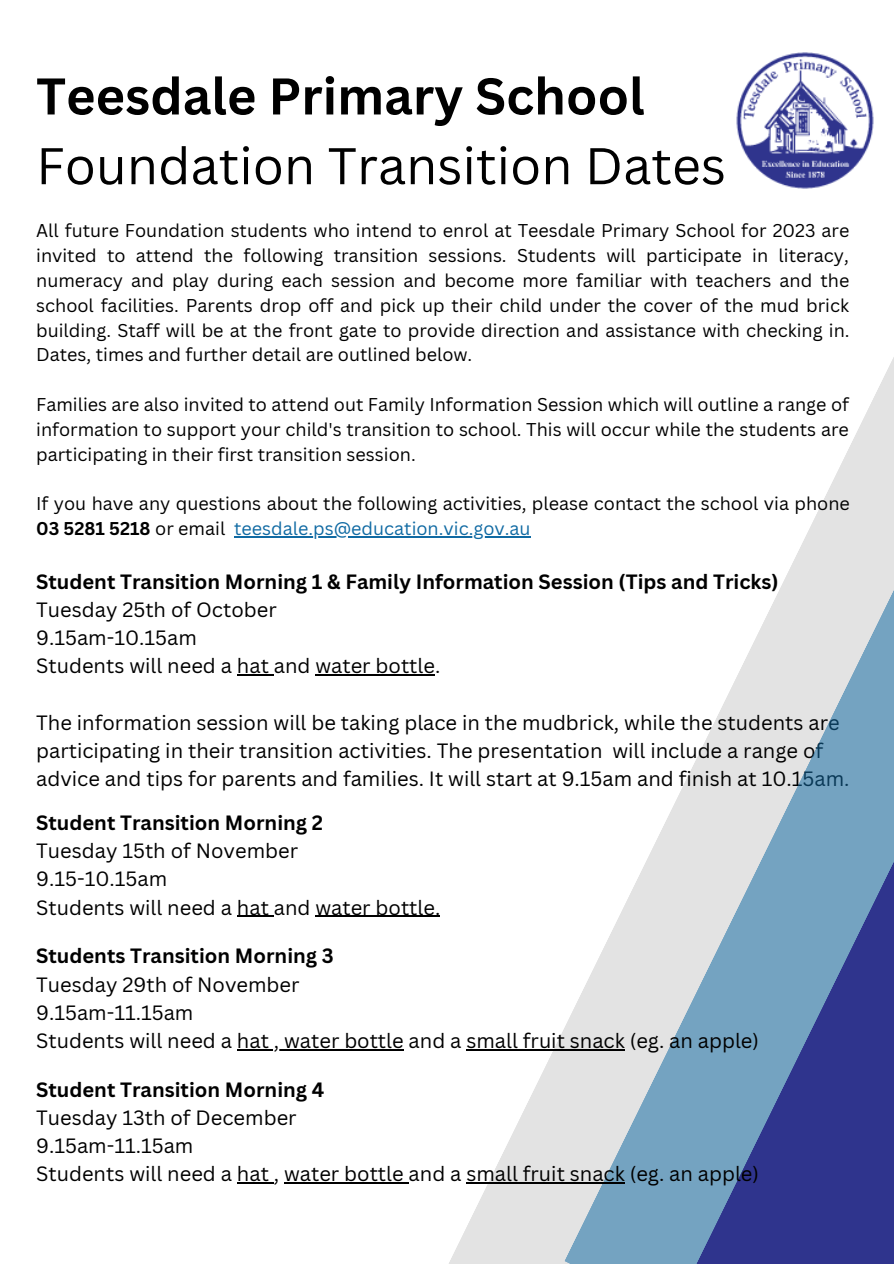
<style>
.page{position:relative;width:894px;height:1264px;background:#fff}
.page>*{position:absolute;margin:0;border:0;box-sizing:border-box;transform-origin:0 0}
.t1{font:50.4px "Canva Sans";color:#000}
.t2{font:700 50.4px "Canva Sans";color:#000}
.t3{font:20.1px/28.2px "Canva Sans";color:#000}
.t4{font:700 20.1px "Canva Sans";color:#000}
.t5{font:18px/24.8px "Canva Sans";color:#000;text-align:justify}
.s1{font-weight:700}
.s2{color:#106aa3}
</style>
<div class="page">
<img style="left:736px;top:52px;width:138px;height:137px">
<svg style="left:427px;top:359px;width:466px;height:904px"></svg>
<hr style="left:237px;top:674px;width:37px;height:1px;background:#000">
<hr style="left:315px;top:674px;width:120px;height:1px;background:#000">
<hr style="left:234px;top:536px;width:296px;height:1px;background:#106aa3">
<hr style="left:237px;top:915px;width:37px;height:1px;background:#000">
<hr style="left:315px;top:915px;width:125px;height:1px;background:#000">
<svg style="left:564px;top:522px;width:329px;height:741px"></svg>
<hr style="left:237px;top:1049px;width:166px;height:1px;background:#000">
<hr style="left:466px;top:1049px;width:158px;height:1px;background:#000">
<svg style="left:613px;top:694px;width:280px;height:569px;background:#8a9fc1"></svg>
<hr style="left:237px;top:1182px;width:37px;height:1px;background:#000">
<hr style="left:284px;top:1182px;width:124px;height:1px;background:#000">
<hr style="left:466px;top:1182px;width:158px;height:1px;background:#000">
<h1 class="t2" style="left:36px;top:61px;width:609px">Teesdale Primary School</h1>
<h1 class="t1" style="left:36px;top:130px;width:691px">Foundation Transition Dates</h1>
<p class="t5" style="left:36px;top:218px;width:814px">All future Foundation students who intend to enrol at Teesdale Primary School for 2023 are invited to attend the following transition sessions. Students will participate in literacy, numeracy and play during each session and become more familiar with teachers and the school facilities. Parents drop off and pick up their child under the cover of the mud brick building. Staff will be at the front gate to provide direction and assistance with checking in.<br>Dates, times and further detail are outlined below.</p>
<p class="t5" style="left:36px;top:391px;width:814px">Families are also invited to attend out Family Information Session which will outline a range of information to support your child's transition to school. This will occur while the students are participating in their first transition session.</p>
<p class="t5" style="left:36px;top:490px;width:815px">If you have any questions about the following activities, please contact the school via phone<br><span class="s1">03 5281 5218</span> or email <span class="s2">teesdale.ps@education.vic.gov.au</span></p>
<p class="t4" style="left:36px;top:567px;width:743px">Student Transition Morning 1 &amp; Family Information Session (Tips and Tricks)</p>
<p class="t3" style="left:36px;top:595px;width:405px">Tuesday 25th of October<br>9.15am-10.15am<br>Students will need a hat and water bottle.</p>
<p class="t3" style="left:36px;top:707px;width:814px">The information session will be taking place in the mudbrick, while the students are participating in their transition activities. The presentation will include a range of advice and tips for parents and families. It will start at 9.15am and finish at 10.15am.</p>
<p class="t4" style="left:36px;top:808px;width:288px">Student Transition Morning 2</p>
<p class="t3" style="left:36px;top:836px;width:405px">Tuesday 15th of November<br>9.15-10.15am<br>Students will need a hat and water bottle.</p>
<p class="t4" style="left:36px;top:942px;width:299px">Students Transition Morning 3</p>
<p class="t3" style="left:36px;top:969px;width:724px">Tuesday 29th of November<br>9.15am-11.15am<br>Students will need a hat , water bottle and a small fruit snack (eg. an apple)</p>
<p class="t4" style="left:36px;top:1075px;width:290px">Student Transition Morning 4</p>
<p class="t3" style="left:36px;top:1103px;width:724px">Tuesday 13th of December<br>9.15am-11.15am<br>Students will need a hat , water bottle and a small fruit snack (eg. an apple)</p>
</div>
